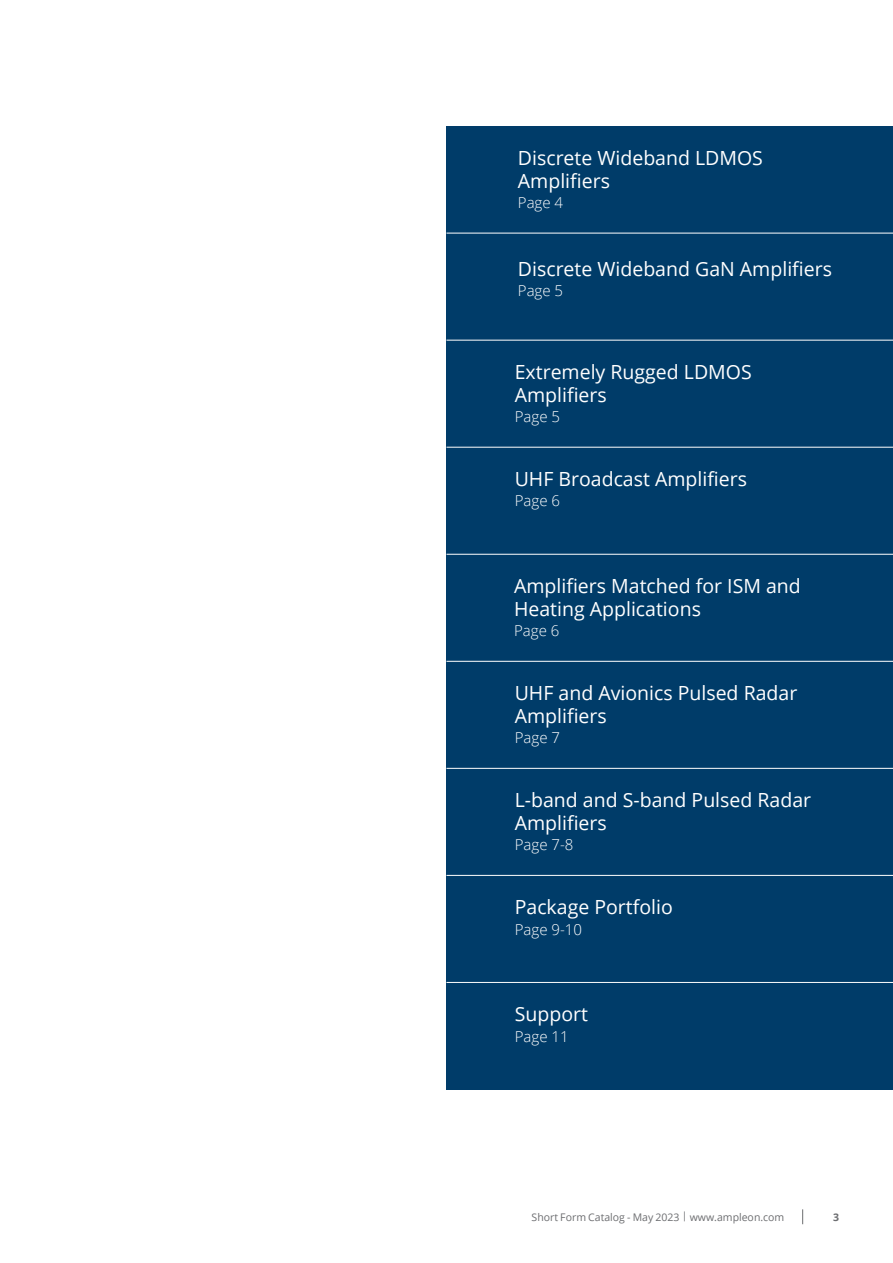
<style>
.page{position:relative;width:893px;height:1263px;background:#fff}
.page>*{position:absolute;margin:0;border:0;box-sizing:border-box;transform-origin:0 0}
.t1{font:19.5px/22.5px "Open Sans";color:#fff}
.t2{font:300 15px "Open Sans";color:#fff}
.t3{font:10.5px "Open Sans";color:#6c6d70}
.t4{font:700 10.5px "Open Sans";color:#6c6d70}
.s1{font-size:9.9px}
</style>
<div class="page">
<svg style="left:802px;top:1209px;width:1px;height:15px"></svg>
<div style="left:446px;top:126px;width:447px;height:963px;background:#003c69"></div>
<hr style="left:446px;top:233px;width:447px;height:1px;background:#fff">
<hr style="left:446px;top:340px;width:447px;height:1px;background:#fff">
<hr style="left:446px;top:447px;width:447px;height:1px;background:#fff">
<hr style="left:446px;top:554px;width:447px;height:1px;background:#fff">
<hr style="left:446px;top:661px;width:447px;height:1px;background:#fff">
<hr style="left:446px;top:768px;width:447px;height:1px;background:#fff">
<hr style="left:446px;top:875px;width:447px;height:1px;background:#fff">
<hr style="left:446px;top:982px;width:447px;height:1px;background:#fff">
<p class="t1" style="left:518px;top:146px;width:247px">Discrete Wideband LDMOS<br>Amplifiers</p>
<p class="t2" style="left:518px;top:192px;width:47px">Page 4</p>
<p class="t1" style="left:518px;top:257px;width:316px">Discrete Wideband GaN Amplifiers</p>
<p class="t2" style="left:518px;top:280px;width:47px">Page 5</p>
<p class="t1" style="left:515px;top:360px;width:238px">Extremely Rugged LDMOS<br>Amplifiers</p>
<p class="t2" style="left:515px;top:406px;width:47px">Page 5</p>
<p class="t1" style="left:515px;top:467px;width:234px">UHF Broadcast Amplifiers</p>
<p class="t2" style="left:515px;top:491px;width:47px">Page 6</p>
<p class="t1" style="left:514px;top:574px;width:288px">Amplifiers Matched for ISM and<br>Heating Applications</p>
<p class="t2" style="left:514px;top:620px;width:47px">Page 6</p>
<p class="t1" style="left:515px;top:681px;width:284px">UHF and Avionics Pulsed Radar<br>Amplifiers</p>
<p class="t2" style="left:515px;top:727px;width:47px">Page 7</p>
<p class="t1" style="left:515px;top:788px;width:298px">L-band and S-band Pulsed Radar<br>Amplifiers</p>
<p class="t2" style="left:515px;top:834px;width:60px">Page 7-8</p>
<p class="t1" style="left:515px;top:895px;width:160px">Package Portfolio</p>
<p class="t2" style="left:515px;top:919px;width:69px">Page 9-10</p>
<p class="t1" style="left:515px;top:1002px;width:75px">Support</p>
<p class="t2" style="left:515px;top:1026px;width:55px">Page 11</p>
<p class="t3" style="left:532px;top:1210px;width:254px">Short Form Catalog - May 2023 <span class="s1">|</span> www.ampleon.com</p>
<p class="t4" style="left:833px;top:1209px;width:7px">3</p>
</div>
